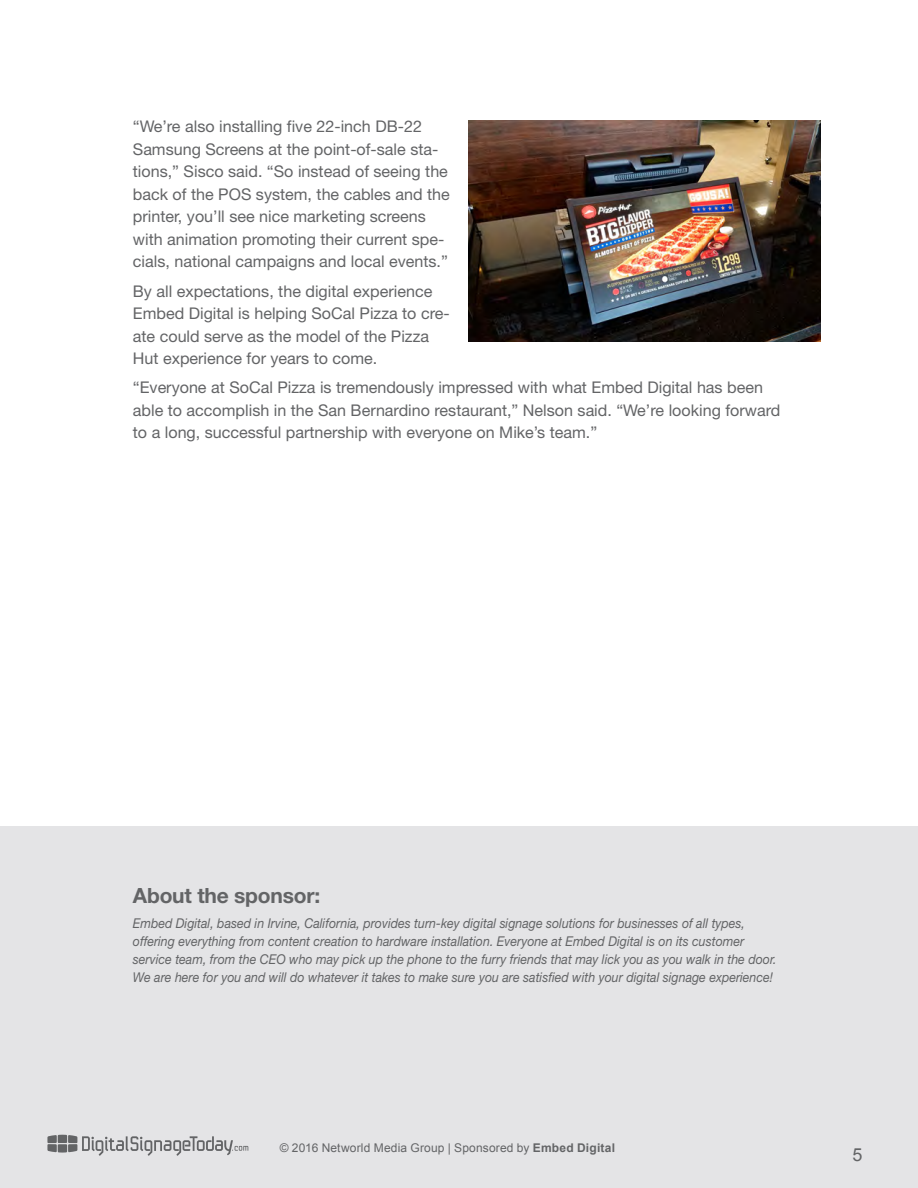
<style>
.page{position:relative;width:918px;height:1188px;background:#fff}
.page>*{position:absolute;margin:0;border:0;box-sizing:border-box;transform-origin:0 0}
.t1{font:700 21px "Helvetica Neue LT Std";letter-spacing:-.01em;color:#636466}
.t2{font:18px "Arial";color:#636466}
.t3{font:16.2px/22.5px "Helvetica Neue LT Std";color:#636466}
.t4{font:italic 13.5px/18px "Helvetica Neue LT Std";color:#636466;scale:.92 1}
.t5{font:12px "Arial";letter-spacing:.015em;color:#636466}
.s1{font-weight:700}
</style>
<div class="page">
<div style="left:0;top:1099px;width:918px;height:89px;background:#e4e4e6"></div>
<svg style="left:47px;top:1135px;width:201px;height:21px"></svg>
<div style="left:0;top:826px;width:918px;height:282px;background:#e4e4e6"></div>
<img style="left:468px;top:121px;width:352px;height:220px">
<p class="t3" style="left:133px;top:115px;width:318px">“We’re also installing five 22-inch DB-22<br>Samsung Screens at the point-of-sale sta&shy;tions,” Sisco said. “So instead of seeing the back of the POS system, the cables and the printer, you’ll see nice marketing screens with animation promoting their current spe&shy;cials, national campaigns and local events.”</p>
<p class="t3" style="left:133px;top:279px;width:318px">By all expectations, the digital experience Embed Digital is helping SoCal Pizza to cre&shy;ate could serve as the model of the Pizza Hut experience for years to come.</p>
<p class="t3" style="left:133px;top:376px;width:649px">“Everyone at SoCal Pizza is tremendously impressed with what Embed Digital has been able to accomplish in the San Bernardino restaurant,” Nelson said. “We’re looking forward to a long, successful partnership with everyone on Mike’s team.”</p>
<p class="t1" style="left:133px;top:883px;width:189px">About the sponsor:</p>
<p class="t4" style="left:133px;top:914px;width:701px">Embed Digital, based in Irvine, California, provides turn-key digital signage solutions for businesses of all types, offering everything from content creation to hardware installation. Everyone at Embed Digital is on its customer service team, from the CEO who may pick up the phone to the furry friends that may lick you as you walk in the door.<br>We are here for you and will do whatever it takes to make sure you are satisfied with your digital signage experience!</p>
<p class="t5" style="left:280px;top:1140px;width:337px">© 2016 Networld Media Group | Sponsored by <span class="s1">Embed Digital</span></p>
<p class="t2" style="left:852px;top:1143px;width:12px">5</p>
</div>
